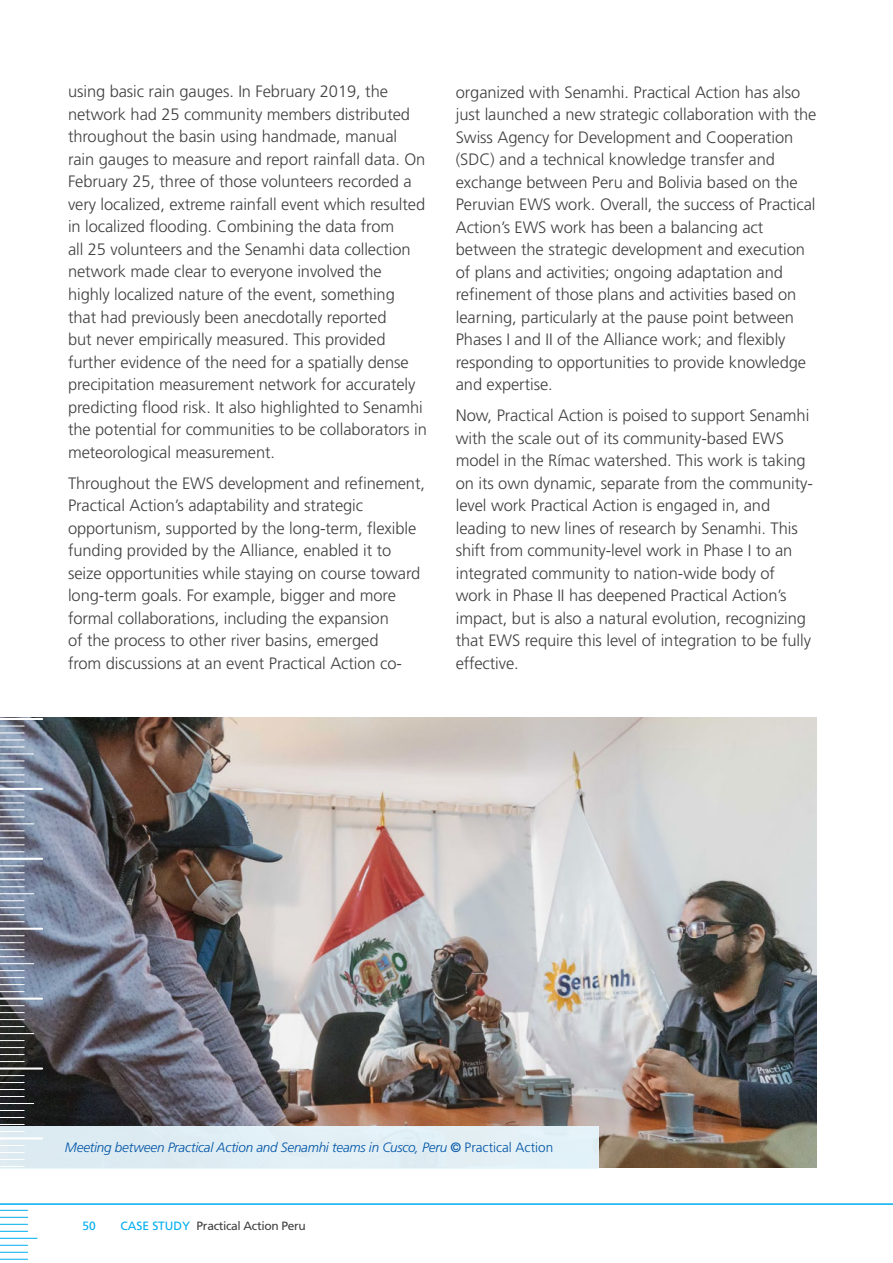
<style>
.page{position:relative;width:893px;height:1263px;background:#fff}
.page>*{position:absolute;margin:0;border:0;box-sizing:border-box;transform-origin:0 0}
.t1{font:300 16.5px/22.5px "Frutiger LT Pro";letter-spacing:-.005em;color:#414042}
.t2{font:italic 300 13.5px "Frutiger LT Pro";letter-spacing:-.02em;color:#0054a6}
.t3{font:12px "Frutiger LT Pro";letter-spacing:-.025em;color:#414042}
.t4{font:12px "Frutiger LT Pro";color:#00aeef}
.s1{font-weight:400;font-style:normal}
.s2{font-style:normal}
.s3{color:#00aeef}
</style>
<div class="page">
<svg style="left:0;top:1210px;width:28px;height:1px"></svg>
<svg style="left:0;top:1217px;width:28px;height:1px"></svg>
<svg style="left:0;top:1224px;width:28px;height:1px"></svg>
<svg style="left:0;top:1231px;width:28px;height:1px"></svg>
<hr style="left:0;top:1238px;width:37px;height:1px;background:#00aeef">
<svg style="left:0;top:1245px;width:28px;height:1px"></svg>
<svg style="left:0;top:1252px;width:28px;height:1px"></svg>
<svg style="left:0;top:1259px;width:28px;height:1px"></svg>
<hr style="left:0;top:1203px;width:893px;height:2px;background:#00aeef">
<img style="left:0;top:717px;width:816px;height:451px">
<div style="left:0;top:1126px;width:599px;height:43px;background:#e1eef4"></div>
<svg style="left:0;top:1166px;width:24px;height:1px"></svg>
<svg style="left:0;top:1159px;width:24px;height:1px"></svg>
<svg style="left:0;top:1152px;width:24px;height:1px"></svg>
<svg style="left:0;top:1145px;width:24px;height:1px"></svg>
<hr style="left:0;top:1137px;width:42px;height:2px;background:#fff">
<svg style="left:0;top:1131px;width:24px;height:1px"></svg>
<svg style="left:0;top:1124px;width:24px;height:1px"></svg>
<svg style="left:0;top:1117px;width:24px;height:1px"></svg>
<svg style="left:0;top:1110px;width:24px;height:1px"></svg>
<hr style="left:0;top:1103px;width:34px;height:1px;background:#fff">
<svg style="left:0;top:1096px;width:24px;height:1px"></svg>
<svg style="left:0;top:1089px;width:24px;height:1px"></svg>
<svg style="left:0;top:1082px;width:24px;height:1px"></svg>
<svg style="left:0;top:1075px;width:24px;height:1px"></svg>
<hr style="left:0;top:1067px;width:42px;height:2px;background:#fff">
<svg style="left:0;top:1061px;width:24px;height:1px"></svg>
<svg style="left:0;top:1054px;width:24px;height:1px"></svg>
<svg style="left:0;top:1047px;width:24px;height:1px"></svg>
<svg style="left:0;top:1040px;width:24px;height:1px"></svg>
<hr style="left:0;top:1033px;width:34px;height:1px;background:#fff">
<svg style="left:0;top:1026px;width:24px;height:1px"></svg>
<svg style="left:0;top:1019px;width:24px;height:1px"></svg>
<svg style="left:0;top:1012px;width:24px;height:1px"></svg>
<svg style="left:0;top:1005px;width:24px;height:1px"></svg>
<hr style="left:0;top:997px;width:42px;height:3px;background:#fff">
<svg style="left:0;top:991px;width:24px;height:1px"></svg>
<svg style="left:0;top:984px;width:24px;height:1px"></svg>
<svg style="left:0;top:977px;width:24px;height:1px"></svg>
<svg style="left:0;top:970px;width:24px;height:1px"></svg>
<hr style="left:0;top:963px;width:34px;height:1px;background:#fff">
<svg style="left:0;top:956px;width:24px;height:1px"></svg>
<svg style="left:0;top:949px;width:24px;height:1px"></svg>
<svg style="left:0;top:942px;width:24px;height:1px"></svg>
<svg style="left:0;top:935px;width:24px;height:1px"></svg>
<hr style="left:0;top:928px;width:42px;height:2px;background:#fff">
<svg style="left:0;top:921px;width:24px;height:1px"></svg>
<svg style="left:0;top:914px;width:24px;height:1px"></svg>
<svg style="left:0;top:907px;width:24px;height:1px"></svg>
<svg style="left:0;top:900px;width:24px;height:1px"></svg>
<hr style="left:0;top:893px;width:34px;height:1px;background:#fff">
<svg style="left:0;top:886px;width:24px;height:1px"></svg>
<svg style="left:0;top:879px;width:24px;height:1px"></svg>
<svg style="left:0;top:872px;width:24px;height:1px"></svg>
<svg style="left:0;top:865px;width:24px;height:1px"></svg>
<hr style="left:0;top:858px;width:42px;height:2px;background:#fff">
<svg style="left:0;top:851px;width:24px;height:1px"></svg>
<svg style="left:0;top:844px;width:24px;height:1px"></svg>
<svg style="left:0;top:837px;width:24px;height:1px"></svg>
<svg style="left:0;top:830px;width:24px;height:1px"></svg>
<hr style="left:0;top:823px;width:34px;height:1px;background:#fff">
<svg style="left:0;top:810px;width:24px;height:7px"></svg>
<svg style="left:0;top:803px;width:24px;height:1px"></svg>
<svg style="left:0;top:796px;width:24px;height:1px"></svg>
<hr style="left:0;top:788px;width:42px;height:2px;background:#fff">
<svg style="left:0;top:782px;width:24px;height:1px"></svg>
<svg style="left:0;top:775px;width:24px;height:1px"></svg>
<svg style="left:0;top:768px;width:24px;height:1px"></svg>
<svg style="left:0;top:761px;width:24px;height:1px"></svg>
<hr style="left:0;top:753px;width:34px;height:1px;background:#fff">
<svg style="left:0;top:747px;width:24px;height:1px"></svg>
<svg style="left:0;top:740px;width:24px;height:1px"></svg>
<svg style="left:0;top:733px;width:24px;height:1px"></svg>
<svg style="left:0;top:726px;width:24px;height:1px"></svg>
<hr style="left:0;top:718px;width:42px;height:2px;background:#fff">
<p class="t1" style="left:68px;top:81px;width:360px">using basic rain gauges. In February 2019, the network had 25 community members distributed throughout the basin using handmade, manual rain gauges to measure and report rainfall data. On February 25, three of those volunteers recorded a very localized, extreme rainfall event which resulted in localized flooding. Combining the data from<br>all 25 volunteers and the Senamhi data collection network made clear to everyone involved the highly localized nature of the event, something that had previously been anecdotally reported<br>but never empirically measured. This provided further evidence of the need for a spatially dense precipitation measurement network for accurately predicting flood risk. It also highlighted to Senamhi the potential for communities to be collaborators in meteorological measurement.</p>
<p class="t1" style="left:68px;top:472px;width:359px">Throughout the EWS development and refinement, Practical Action’s adaptability and strategic opportunism, supported by the long-term, flexible funding provided by the Alliance, enabled it to seize opportunities while staying on course toward long-term goals. For example, bigger and more formal collaborations, including the expansion<br>of the process to other river basins, emerged<br>from discussions at an event Practical Action co-</p>
<p class="t1" style="left:456px;top:81px;width:362px">organized with Senamhi. Practical Action has also just launched a new strategic collaboration with the Swiss Agency for Development and Cooperation (SDC) and a technical knowledge transfer and exchange between Peru and Bolivia based on the Peruvian EWS work. Overall, the success of Practical Action’s EWS work has been a balancing act between the strategic development and execution of plans and activities; ongoing adaptation and refinement of those plans and activities based on learning, particularly at the pause point between Phases I and II of the Alliance work; and flexibly responding to opportunities to provide knowledge and expertise.</p>
<p class="t1" style="left:456px;top:404px;width:359px">Now, Practical Action is poised to support Senamhi with the scale out of its community-based EWS model in the Rímac watershed. This work is taking on its own dynamic, separate from the community&shy;level work Practical Action is engaged in, and leading to new lines of research by Senamhi. This shift from community-level work in Phase I to an integrated community to nation-wide body of work in Phase II has deepened Practical Action’s impact, but is also a natural evolution, recognizing that EWS require this level of integration to be fully effective.</p>
<p class="t2" style="left:65px;top:1140px;width:490px">Meeting between Practical Action and Senamhi teams in Cusco, Peru <span class="s1">©</span> <span class="s2">Practical Action</span></p>
<p class="t4" style="left:82px;top:1219px;width:15px">50</p>
<p class="t3" style="left:121px;top:1219px;width:187px"><span class="s3">CASE STUDY</span> Practical Action Peru</p>
</div>
